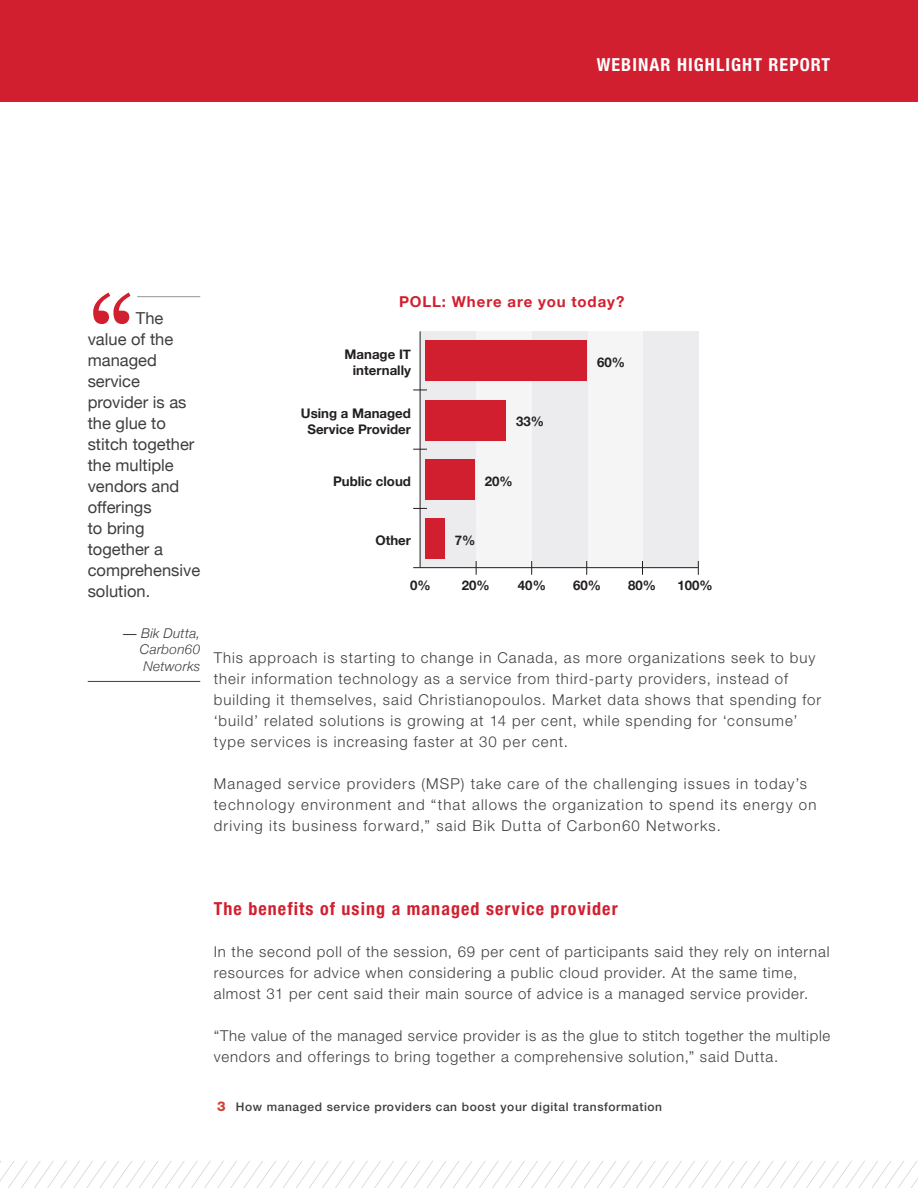
<style>
.page{position:relative;width:918px;height:1188px;background:#fff}
.page>*{position:absolute;margin:0;border:0;box-sizing:border-box;transform-origin:0 0}
.t1{font:700 condensed 18px "Helvetica Neue LT Std";letter-spacing:.06em;color:#d21f2f}
.t2{font:700 condensed 18px "Helvetica Neue LT Std";letter-spacing:.06em;color:#fff}
.t3{font:16.5px/21px "Helvetica Neue";color:#3e3e3f}
.t4{font:300 15px/21px "Helvetica Neue LT Std";letter-spacing:.065em;color:#3e3e3f}
.t5{font:700 15px "Helvetica Neue";letter-spacing:.06em;color:#d21f2f}
.t6{font:italic 300 13.5px/16.5px "Helvetica Neue";letter-spacing:.02em;color:#3e3e3f;text-align:justify}
.t7{font:700 13.2px/15.9px "Helvetica Neue";color:#231f20;text-align:center}
.t8{font:500 12px "Helvetica Neue LT Std";letter-spacing:.05em;color:#3e3e3f}
.s1{font-family:"Arial";font-weight:400;font-style:normal}
.s2{font-weight:800;font-size:13.5px;color:#d53f33}
</style>
<div class="page">
<svg style="left:0;top:1161px;width:918px;height:27px"></svg>
<div style="left:0;top:0;width:918px;height:101px;background:#d21f2f"></div>
<div style="left:420px;top:331px;width:279px;height:237px;background:#f5f5f6"></div>
<div style="left:420px;top:331px;width:56px;height:237px;background:#ececee"></div>
<div style="left:532px;top:331px;width:56px;height:237px;background:#ececee"></div>
<div style="left:643px;top:331px;width:56px;height:237px;background:#ececee"></div>
<hr style="left:420px;top:331px;width:1px;height:237px;background:#231f20">
<hr style="left:413px;top:567px;width:285px;height:1px;background:#231f20">
<svg style="left:413px;top:390px;width:14px;height:1px"></svg>
<svg style="left:413px;top:449px;width:14px;height:1px"></svg>
<svg style="left:413px;top:508px;width:14px;height:1px"></svg>
<svg style="left:476px;top:561px;width:1px;height:14px"></svg>
<svg style="left:531px;top:561px;width:1px;height:14px"></svg>
<svg style="left:586px;top:561px;width:1px;height:14px"></svg>
<svg style="left:642px;top:561px;width:1px;height:14px"></svg>
<svg style="left:698px;top:561px;width:1px;height:14px"></svg>
<div style="left:425px;top:459px;width:50px;height:41px;background:#d21f2f"></div>
<div style="left:425px;top:518px;width:20px;height:41px;background:#d21f2f"></div>
<div style="left:425px;top:400px;width:81px;height:40px;background:#d21f2f"></div>
<div style="left:425px;top:340px;width:162px;height:41px;background:#d21f2f"></div>
<hr style="left:137px;top:296px;width:63px;height:1px;background:#939598">
<hr style="left:88px;top:681px;width:112px;height:1px;background:#3e3e3f">
<svg style="left:93px;top:292px;width:37px;height:32px"></svg>
<p class="t2" style="left:597px;top:53px;width:235px">WEBINAR HIGHLIGHT REPORT</p>
<p class="t3" style="left:88px;top:307px;width:114px;text-indent:48px">The value of the managed service provider is as the glue to stitch together the multiple vendors and offerings<br>to bring together a comprehensive solution.</p>
<p class="t6" style="left:140px;top:624px;width:62px;text-indent:-17px"><span class="s1">—</span> Bik Dutta, Carbon60<br>Networks</p>
<p class="t5" style="left:399px;top:292px;width:227px">POLL: Where are you today?</p>
<p class="t7" style="left:345px;top:346px;width:68px;text-align:right">Manage IT internally</p>
<p class="t7" style="left:301px;top:405px;width:112px">Using a Managed<br>Service Provider</p>
<p class="t7" style="left:333px;top:473px;width:79px">Public cloud</p>
<p class="t7" style="left:375px;top:532px;width:37px">Other</p>
<p class="t7" style="left:516px;top:413px;width:29px">33%</p>
<p class="t7" style="left:485px;top:473px;width:29px">20%</p>
<p class="t7" style="left:455px;top:532px;width:22px">7%</p>
<p class="t7" style="left:597px;top:354px;width:29px">60%</p>
<p class="t7" style="left:410px;top:577px;width:22px">0%</p>
<p class="t7" style="left:462px;top:577px;width:29px">20%</p>
<p class="t7" style="left:518px;top:577px;width:29px">40%</p>
<p class="t7" style="left:573px;top:577px;width:29px">60%</p>
<p class="t7" style="left:628px;top:577px;width:29px">80%</p>
<p class="t7" style="left:678px;top:577px;width:37px">100%</p>
<p class="t4" style="left:214px;top:647px;width:609px">This approach is starting to change in Canada, as more organizations seek to buy their information technology as a service from third-party providers, instead of building it themselves, said Christianopoulos. Market data shows that spending for ‘build’ related solutions is growing at 14 per cent, while spending for ‘consume’ type services is increasing faster at 30 per cent.</p>
<p class="t4" style="left:214px;top:773px;width:604px">Managed service providers (MSP) take care of the challenging issues in today’s technology environment and “that allows the organization to spend its energy on driving its business forward,” said Bik Dutta of Carbon60 Networks.</p>
<p class="t1" style="left:214px;top:898px;width:405px">The benefits of using a managed service provider</p>
<p class="t4" style="left:214px;top:941px;width:617px">In the second poll of the session, 69 per cent of participants said they rely on internal resources for advice when considering a public cloud provider. At the same time, almost 31 per cent said their main source of advice is a managed service provider.</p>
<p class="t4" style="left:214px;top:1025px;width:618px">“The value of the managed service provider is as the glue to stitch together the multiple vendors and offerings to bring together a comprehensive solution,” said Dutta.</p>
<p class="t8" style="left:217px;top:1100px;width:446px"><span class="s2">3</span> How managed service providers can boost your digital transformation</p>
</div>
